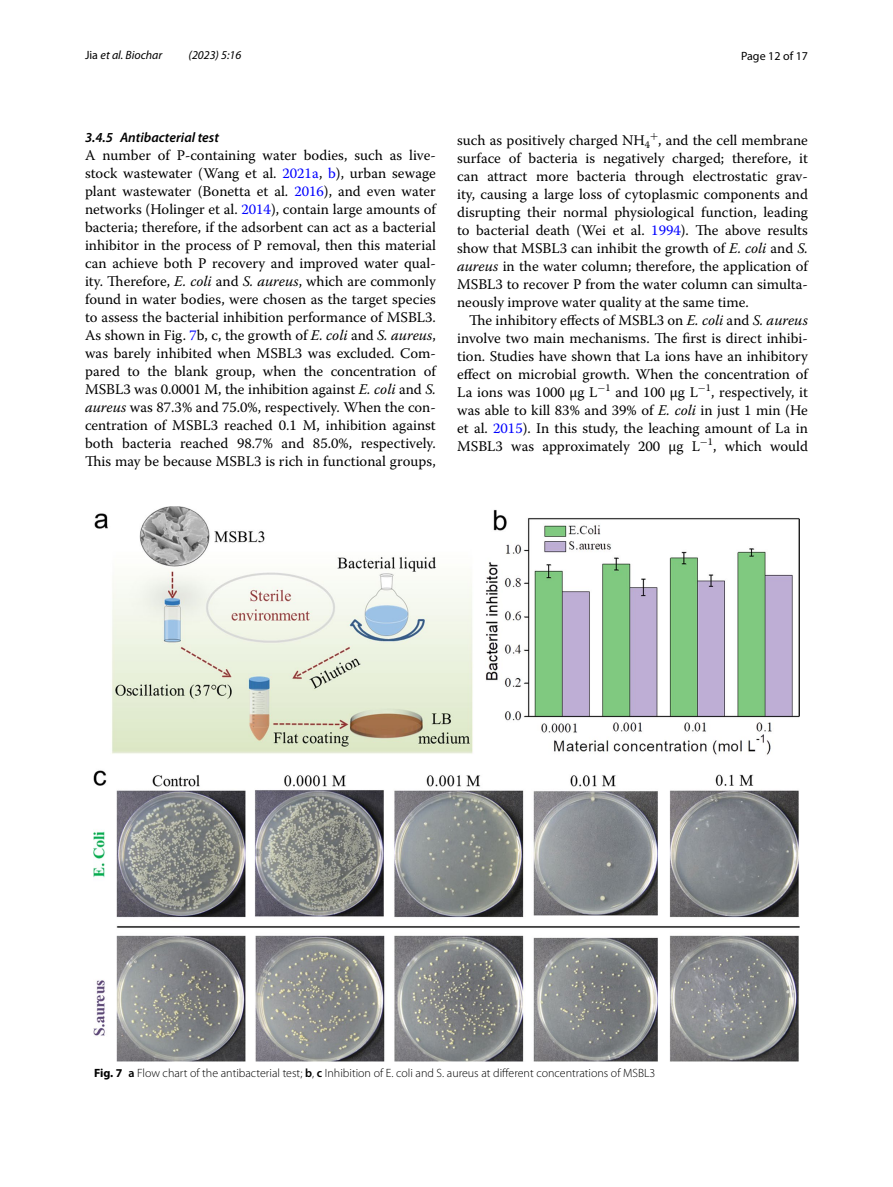
<style>
.page{position:relative;width:893px;height:1187px;background:#fff}
.page>*{position:absolute;margin:0;border:0;box-sizing:border-box;transform-origin:0 0}
.t1{font:14.7px/18px "Warnock Pro";color:#000;text-align:justify}
.t2{font:italic 600 13.8px "Myriad Pro";color:#000}
.t3{font:300 12px "Myriad Pro";color:#000}
.t4{font:italic 12px "Myriad Pro";color:#000}
.t5{font:12px "Myriad Pro";color:#000}
.s1{font-style:normal}
.s2{color:#00f}
.s3{font-style:italic}
.s4{font-weight:700}
.s5{font-weight:600}
</style>
<div class="page">
<img style="left:94px;top:506px;width:705px;height:555px">
<p class="t4" style="left:85px;top:48px;width:79px"><span class="s1">Jia</span> et al. Biochar</p>
<p class="t4" style="left:189px;top:48px;width:54px">(2023) 5:16</p>
<p class="t5" style="left:741px;top:48px;width:68px">Page 12 of 17</p>
<p class="t2" style="left:85px;top:129px;width:135px">3.4.5 Antibacterial test</p>
<p class="t1" style="left:85px;top:146px;width:352px">A number of P-containing water bodies, such as live&shy;stock wastewater (Wang et al. <span class="s2">2021a</span>, <span class="s2">b</span>), urban sewage plant wastewater (Bonetta et al. <span class="s2">2016</span>), and even water networks (Holinger et al. <span class="s2">2014</span>), contain large amounts of bacteria; therefore, if the adsorbent can act as a bacterial inhibitor in the process of P removal, then this material can achieve both P recovery and improved water qual&shy;ity. Therefore, <span class="s3">E. coli</span> and <span class="s3">S. aureus</span>, which are commonly found in water bodies, were chosen as the target species to assess the bacterial inhibition performance of MSBL3.<br>As shown in Fig. <span class="s2">7</span>b, c, the growth of <span class="s3">E. coli</span> and <span class="s3">S. aureus</span>, was barely inhibited when MSBL3 was excluded. Com&shy;pared to the blank group, when the concentration of MSBL3 was 0.0001 M, the inhibition against <span class="s3">E. coli</span> and <span class="s3">S. aureus</span> was 87.3% and 75.0%, respectively. When the con&shy;centration of MSBL3 reached 0.1 M, inhibition against both bacteria reached 98.7% and 85.0%, respectively.<br>This may be because MSBL3 is rich in functional groups,</p>
<p class="t1" style="left:457px;top:130px;width:352px">such as positively charged NH<sub>4</sub><sup>+</sup>, and the cell membrane surface of bacteria is negatively charged; therefore, it can attract more bacteria through electrostatic grav&shy;ity, causing a large loss of cytoplasmic components and disrupting their normal physiological function, leading to bacterial death (Wei et al. <span class="s2">1994</span>). The above results show that MSBL3 can inhibit the growth of <span class="s3">E. coli</span> and <span class="s3">S. aureus</span> in the water column; therefore, the application of MSBL3 to recover P from the water column can simulta&shy;neously improve water quality at the same time.</p>
<p class="t1" style="left:457px;top:310px;width:352px;text-indent:12px">The inhibitory effects of MSBL3 on <span class="s3">E. coli</span> and <span class="s3">S. aureus </span>involve two main mechanisms. The first is direct inhibi&shy;tion. Studies have shown that La ions have an inhibitory effect on microbial growth. When the concentration of La ions was 1000 μg L<sup>−</sup><sup>1</sup> and 100 μg L<sup>−</sup><sup>1</sup>, respectively, it was able to kill 83% and 39% of <span class="s3">E. coli</span> in just 1 min (He et al. <span class="s2">2015</span>). In this study, the leaching amount of La in MSBL3 was approximately 200 μg L<sup>−</sup><sup>1</sup>, which would</p>
<p class="t3" style="left:94px;top:1066px;width:563px"><span class="s4">Fig. 7</span> <span class="s5">a</span> Flow chart of the antibacterial test; <span class="s5">b</span>, <span class="s5">c</span> Inhibition of E. coli and S. aureus at different concentrations of MSBL3</p>
</div>
